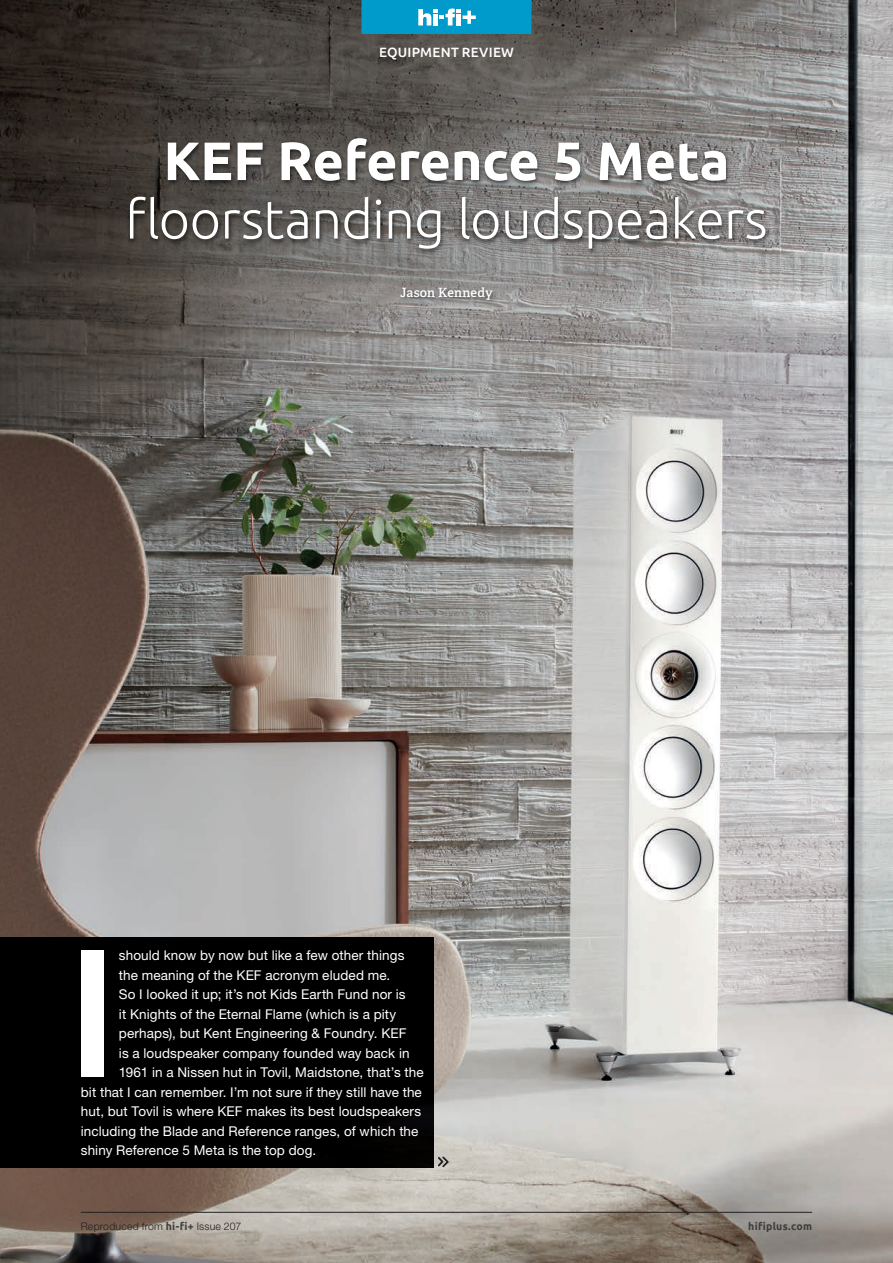
<style>
.page{position:relative;width:893px;height:1263px;background:#fff}
.page>*{position:absolute;margin:0;border:0;box-sizing:border-box;transform-origin:0 0}
.t1{font:500 182.4px "Ubuntu";color:#fff}
.t2{font:300 54px "Ubuntu";letter-spacing:-.015em;color:#fff}
.t3{font:700 54px "Ubuntu";letter-spacing:-.005em;color:#fff}
.t4{font:13.5px "Helvetica Neue LT Std";letter-spacing:.01em;color:#fff}
.t5{font:500 13.5px "Ubuntu";letter-spacing:.02em;color:#fff}
.t6{font:600 12.75px "Adelle";letter-spacing:.005em;color:#fff}
.t7{font:300 10.5px "Helvetica Neue LT Std";letter-spacing:.02em;color:#231f20}
.t8{font:700 10.5px "Ubuntu";letter-spacing:.025em;color:#3e3e3f}
.s1{font-family:"Ubuntu";font-weight:700;color:#3e3e3f}
</style>
<div class="page">
<img style="left:0;top:0;width:893px;height:1263px">
<img style="left:126px;top:136px;width:645px;height:170px">
<div style="left:0;top:937px;width:434px;height:230px;background:#000"></div>
<svg style="left:438px;top:1156px;width:11px;height:11px"></svg>
<hr style="left:81px;top:1212px;width:731px;height:1px;background:#231f20">
<svg style="left:361px;top:0;width:170px;height:34px;background:#16a3ce"></svg>
<p class="t5" style="left:379px;top:44px;width:136px">EQUIPMENT REVIEW</p>
<h2 class="t3" style="left:163px;top:128px;width:567px">KEF Reference 5 Meta</h2>
<h2 class="t2" style="left:125px;top:187px;width:644px">floorstanding loudspeakers</h2>
<p class="t6" style="left:400px;top:285px;width:94px">Jason Kennedy</p>
<h1 class="t1" style="left:66px;top:897px;width:55px">I</h1>
<p class="t4" style="left:119px;top:947px;width:287px">should know by now but like a few other things</p>
<p class="t4" style="left:119px;top:967px;width:273px">the meaning of the KEF acronym eluded me.</p>
<p class="t4" style="left:119px;top:986px;width:288px">So I looked it up; it’s not Kids Earth Fund nor is</p>
<p class="t4" style="left:119px;top:1006px;width:279px">it Knights of the Eternal Flame (which is a pity</p>
<p class="t4" style="left:119px;top:1025px;width:289px">perhaps), but Kent Engineering &amp; Foundry. KEF</p>
<p class="t4" style="left:119px;top:1045px;width:292px">is a loudspeaker company founded way back in</p>
<p class="t4" style="left:119px;top:1064px;width:306px">1961 in a Nissen hut in Tovil, Maidstone, that’s the</p>
<p class="t4" style="left:81px;top:1084px;width:343px">bit that I can remember. I’m not sure if they still have the</p>
<p class="t4" style="left:81px;top:1103px;width:342px">hut, but Tovil is where KEF makes its best loudspeakers</p>
<p class="t4" style="left:81px;top:1123px;width:339px">including the Blade and Reference ranges, of which the</p>
<p class="t4" style="left:81px;top:1142px;width:237px">shiny Reference 5 Meta is the top dog.</p>
<p class="t7" style="left:81px;top:1219px;width:162px">Reproduced from <span class="s1">hi-fi+</span> Issue 207</p>
<p class="t8" style="left:748px;top:1219px;width:65px">hifiplus.com</p>
</div>
